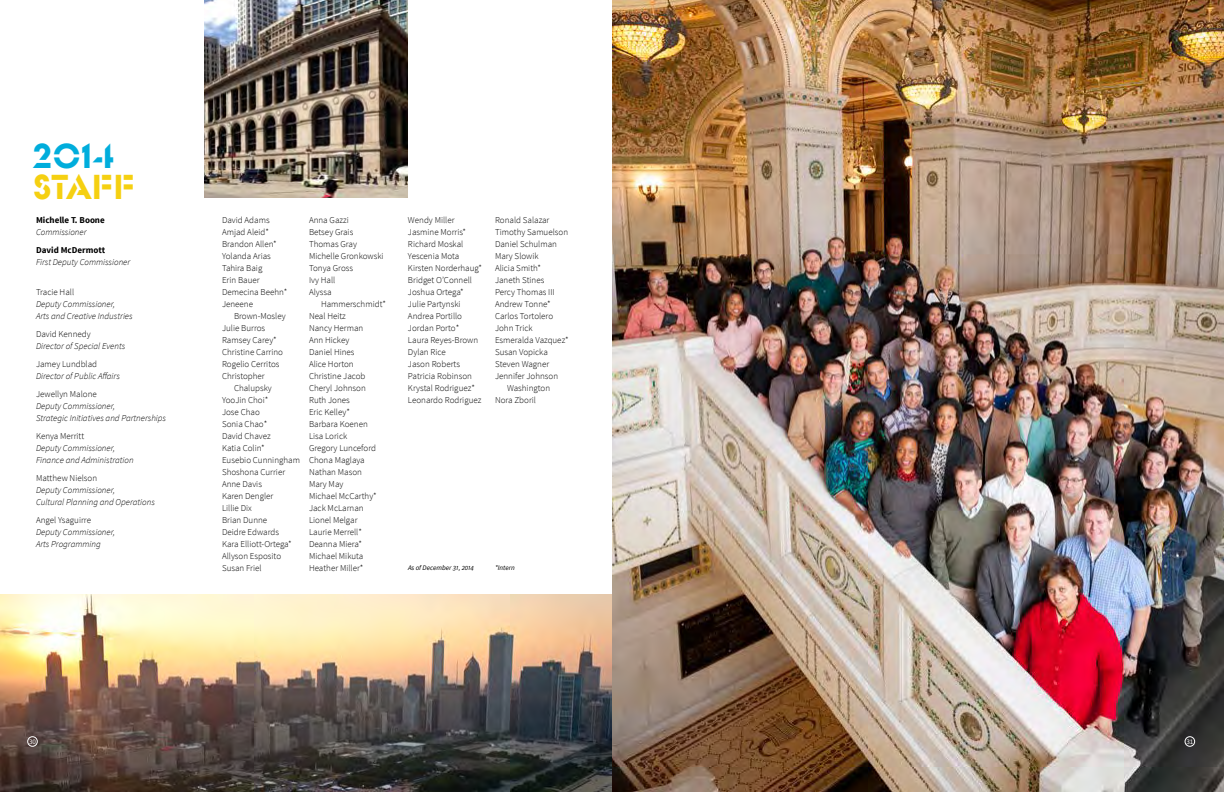
<style>
.page{position:relative;width:1224px;height:792px;background:#fff}
.page>*{position:absolute;margin:0;border:0;box-sizing:border-box;transform-origin:0 0}
.t1{font:36px "Glaser Ste D";letter-spacing:.04em;color:#f5d011}
.t2{font:36px "Glaser Ste D";color:#00addc}
.t3{font:300 9px/12px "Source Sans Pro";color:#000}
.t4{font:italic 300 9px/12px "Source Sans Pro";color:#000}
.t5{font:700 9px "Source Sans Pro";color:#000}
.t6{font:italic 7px "Source Sans Pro";color:#000}
.t7{font:7px "Source Sans Pro";color:#fff}
</style>
<div class="page">
<img style="left:0;top:594px;width:612px;height:198px">
<img style="left:612px;top:0;width:612px;height:792px">
<img style="left:204px;top:0;width:204px;height:198px">
<div style="left:1185px;top:736px;width:10px;height:10px;border:1px solid #fff;border-radius:50%"></div>
<div style="left:27px;top:736px;width:11px;height:10px;border:1px solid #fff;border-radius:50%"></div>
<p class="t2" style="left:33px;top:135px;width:83px">2014</p>
<h1 class="t1" style="left:33px;top:166px;width:102px">Staff</h1>
<p class="t5" style="left:36px;top:214px;width:70px">Michelle T. Boone</p>
<p class="t4" style="left:36px;top:226px;width:52px">Commissioner</p>
<p class="t5" style="left:36px;top:244px;width:71px">David McDermott</p>
<p class="t4" style="left:36px;top:256px;width:96px">First Deputy Commissioner</p>
<p class="t3" style="left:36px;top:286px;width:40px">Tracie Hall</p>
<p class="t4" style="left:36px;top:298px;width:98px">Deputy Commissioner,<br>Arts and Creative Industries</p>
<p class="t3" style="left:36px;top:328px;width:56px">David Kennedy</p>
<p class="t4" style="left:36px;top:340px;width:91px">Director of Special Events</p>
<p class="t3" style="left:36px;top:358px;width:63px">Jamey Lundblad</p>
<p class="t4" style="left:36px;top:370px;width:85px">Director of Public Affairs</p>
<p class="t3" style="left:36px;top:388px;width:62px">Jewellyn Malone</p>
<p class="t4" style="left:36px;top:400px;width:132px">Deputy Commissioner,<br>Strategic Initiatives and Partnerships</p>
<p class="t3" style="left:36px;top:430px;width:50px">Kenya Merritt</p>
<p class="t4" style="left:36px;top:442px;width:99px">Deputy Commissioner,<br>Finance and Administration</p>
<p class="t3" style="left:36px;top:472px;width:63px">Matthew Nielson</p>
<p class="t4" style="left:36px;top:484px;width:120px">Deputy Commissioner,<br>Cultural Planning and Operations</p>
<p class="t3" style="left:36px;top:514px;width:57px">Angel Ysaguirre</p>
<p class="t4" style="left:36px;top:526px;width:81px">Deputy Commissioner,<br>Arts Programming</p>
<p class="t3" style="left:222px;top:214px;width:67px">David Adams<br>Amjad Aleid*<br>Brandon Allen*<br>Yolanda Arias<br>Tahira Baig<br>Erin Bauer<br>Demecina Beehn*<br>Jeneene</p>
<p class="t3" style="left:222px;top:310px;width:65px;text-indent:12px">Brown-Mosley<br>Julie Burros<br>Ramsey Carey*<br>Christine Carrino<br>Rogelio Cerritos<br>Christopher</p>
<p class="t3" style="left:222px;top:382px;width:80px;text-indent:12px">Chalupsky<br>YooJin Choi*<br>Jose Chao<br>Sonia Chao*<br>David Chavez<br>Katia Colin*<br>Eusebio Cunningham<br>Shoshona Currier<br>Anne Davis<br>Karen Dengler<br>Lillie Dix<br>Brian Dunne<br>Deidre Edwards<br>Kara Elliott-Ortega*<br>Allyson Esposito<br>Susan Friel</p>
<p class="t3" style="left:309px;top:214px;width:76px">Anna Gazzi<br>Betsey Grais<br>Thomas Gray<br>Michelle Gronkowski<br>Tonya Gross<br>Ivy Hall<br>Alyssa</p>
<p class="t3" style="left:309px;top:298px;width:79px;text-indent:12px">Hammerschmidt*<br>Neal Heitz<br>Nancy Herman<br>Ann Hickey<br>Daniel Hines<br>Alice Horton</p>
<p class="t3" style="left:309px;top:370px;width:58px">Christine Jacob</p>
<p class="t3" style="left:309px;top:382px;width:58px">Cheryl Johnson<br>Ruth Jones<br>Eric Kelley*</p>
<p class="t3" style="left:309px;top:418px;width:60px">Barbara Koenen</p>
<p class="t3" style="left:309px;top:430px;width:69px">Lisa Lorick<br>Gregory Lunceford<br>Chona Maglaya<br>Nathan Mason<br>Mary May<br>Michael McCarthy*<br>Jack McLarnan<br>Lionel Melgar<br>Laurie Merrell*<br>Deanna Miera*<br>Michael Mikuta<br>Heather Miller*</p>
<p class="t3" style="left:408px;top:214px;width:76px">Wendy Miller<br>Jasmine Morris*<br>Richard Moskal<br>Yescenia Mota<br>Kirsten Norderhaug*<br>Bridget O’Connell<br>Joshua Ortega*<br>Julie Partynski<br>Andrea Portillo<br>Jordan Porto*<br>Laura Reyes-Brown<br>Dylan Rice</p>
<p class="t3" style="left:408px;top:358px;width:65px">Jason Roberts<br>Patricia Robinson</p>
<p class="t3" style="left:408px;top:382px;width:75px">Krystal Rodriguez*<br>Leonardo Rodriguez</p>
<p class="t3" style="left:495px;top:214px;width:75px">Ronald Salazar<br>Timothy Samuelson<br>Daniel Schulman<br>Mary Slowik<br>Alicia Smith*<br>Janeth Stines<br>Percy Thomas III<br>Andrew Tonne*<br>Carlos Tortolero<br>John Trick</p>
<p class="t3" style="left:495px;top:334px;width:75px">Esmeralda Vazquez*<br>Susan Vopicka</p>
<p class="t3" style="left:495px;top:358px;width:56px">Steven Wagner</p>
<p class="t3" style="left:495px;top:370px;width:65px">Jennifer Johnson</p>
<p class="t3" style="left:507px;top:382px;width:45px">Washington</p>
<p class="t3" style="left:495px;top:394px;width:43px">Nora Zboril</p>
<p class="t6" style="left:408px;top:563px;width:67px">As of December 31, 2014</p>
<p class="t6" style="left:495px;top:563px;width:21px">*Intern</p>
<p class="t7" style="left:29px;top:737px;width:8px">30</p>
<p class="t7" style="left:1186px;top:737px;width:8px">31</p>
</div>
